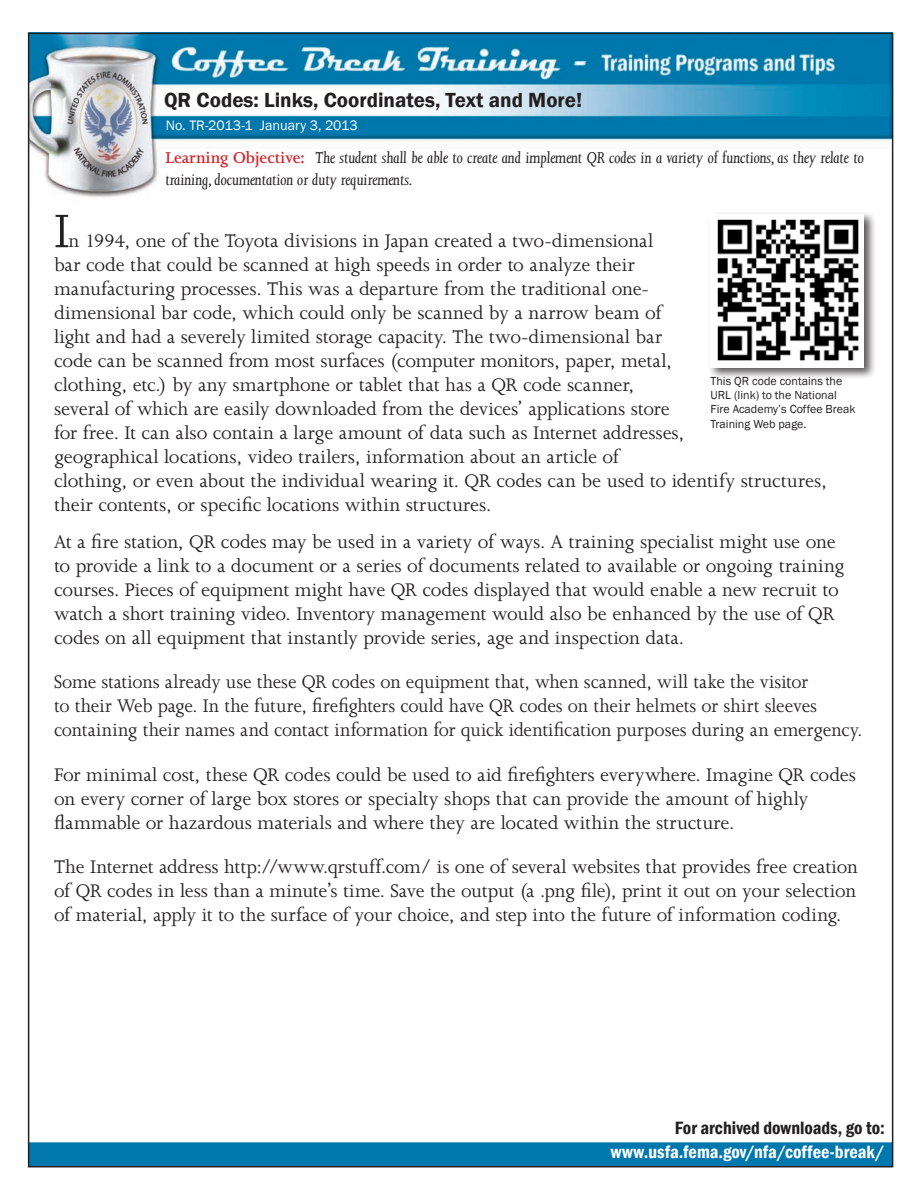
<style>
.page{position:relative;width:918px;height:1188px;background:#fff}
.page>*{position:absolute;margin:0;border:0;box-sizing:border-box;transform-origin:0 0}
.t1{font:54px "Joanna MT Std";color:#231f20}
.t2{font:21px/24px "Joanna MT Std";letter-spacing:-.005em;color:#231f20}
.t3{font:21px/24px "Joanna MT Std";letter-spacing:-.005em;color:#231f20;scale:.95 1}
.Topic_-_18pt{font:600 21px "Franklin Gothic";color:#231f20}
.t4{font:600 condensed 18.3px "Franklin Gothic";color:#fff}
.t5{font:600 condensed 18.3px "Franklin Gothic";color:#231f20}
.Body_text_14pt{font:italic 18px "Joanna MT Std";letter-spacing:-.01em;color:#231f20}
.t6{font:14.1px "Franklin Gothic";color:#fff}
.t7{font:12px/14.4px "Franklin Gothic";color:#231f20}
.s1{font-weight:600;font-style:normal;color:#d1232a}
</style>
<div class="page">
<img style="left:31px;top:36px;width:859px;height:161px">
<div style="left:31px;top:1142px;width:859px;height:22px;background:#0078ae"></div>
<div style="left:708px;top:211px;width:169px;height:169px;background:#231f20;opacity:.75"></div>
<img style="left:711px;top:214px;width:153px;height:153px">
<p class="Topic_-_18pt" style="left:164px;top:87px;width:420px">QR Codes: Links, Coordinates, Text and More!</p>
<p class="t6" style="left:166px;top:117px;width:194px">No. TR-2013-1 January 3, 2013</p>
<p class="Body_text_14pt" style="left:166px;top:148px;width:700px"><span class="s1">Learning Objective:</span> The student shall be able to create and implement QR codes in a variety of functions, as they relate to</p>
<p class="Body_text_14pt" style="left:166px;top:170px;width:249px">training, documentation or duty requirements.</p>
<p class="t1" style="left:54px;top:202px;width:17px">I</p>
<p class="t2" style="left:54px;top:229px;width:774px;text-indent:14px">n 1994, one of the Toyota divisions in Japan created a two-dimensional<br>bar code that could be scanned at high speeds in order to analyze their<br>manufacturing processes. This was a departure from the traditional one-<br>dimensional bar code, which could only be scanned by a narrow beam of<br>light and had a severely limited storage capacity. The two-dimensional bar<br>code can be scanned from most surfaces (computer monitors, paper, metal,<br>clothing, etc.) by any smartphone or tablet that has a QR code scanner,<br>several of which are easily downloaded from the devices’ applications store<br>for free. It can also contain a large amount of data such as Internet addresses,<br>geographical locations, video trailers, information about an article of<br>clothing, or even about the individual wearing it. QR codes can be used to identify structures, their contents, or specific locations within structures.</p>
<p class="t2" style="left:54px;top:530px;width:792px">At a fire station, QR codes may be used in a variety of ways. A training specialist might use one to provide a link to a document or a series of documents related to available or ongoing training courses. Pieces of equipment might have QR codes displayed that would enable a new recruit to watch a short training video. Inventory management would also be enhanced by the use of QR codes on all equipment that instantly provide series, age and inspection data.</p>
<p class="t3" style="left:54px;top:670px;width:853px">Some stations already use these QR codes on equipment that, when scanned, will take the visitor<br>to their Web page. In the future, firefighters could have QR codes on their helmets or shirt sleeves containing their names and contact information for quick identification purposes during an emergency.</p>
<p class="t2" style="left:54px;top:763px;width:803px">For minimal cost, these QR codes could be used to aid firefighters everywhere. Imagine QR codes on every corner of large box stores or specialty shops that can provide the amount of highly flammable or hazardous materials and where they are located within the structure.</p>
<p class="t2" style="left:54px;top:855px;width:805px;text-align:justify">The Internet address http://www.qrstuff.com/ is one of several websites that provides free creation of QR codes in less than a minute’s time. Save the output (a .png file), print it out on your selection of material, apply it to the surface of your choice, and step into the future of information coding.</p>
<p class="t7" style="left:711px;top:374px;width:146px">This QR code contains the<br>URL (link) to the National<br>Fire Academy’s Coffee Break<br>Training Web page.</p>
<p class="t5" style="left:675px;top:1115px;width:211px">For archived downloads, go to:</p>
<p class="t4" style="left:611px;top:1139px;width:275px">www.usfa.fema.gov/nfa/coffee-break/</p>
</div>
